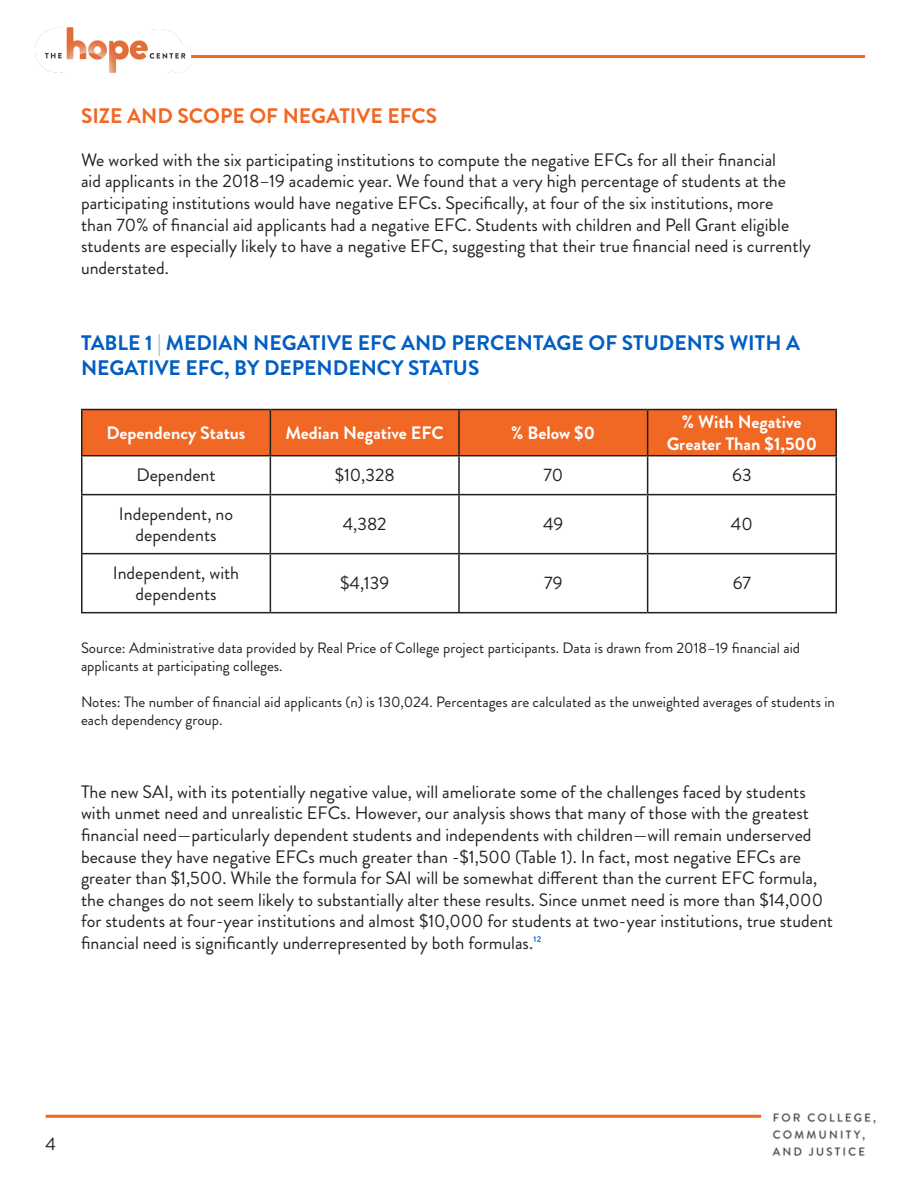
<style>
.page{position:relative;width:918px;height:1188px;background:#fff}
.page>*{position:absolute;margin:0;border:0;box-sizing:border-box;transform-origin:0 0}
.t1{font:700 21px/25.2px "Brandon Grotesque";color:#005ec2}
.t2{font:700 21px "Brandon Grotesque";color:#f16724}
.t3{font:18px/21.6px "Brandon Grotesque";color:#231f20}
.t4{font:700 18px/21.6px "Brandon Grotesque";color:#fff;text-align:center}
.t5{font:15px/18px "Brandon Grotesque";color:#231f20}
.s1{color:#b5b4b5}
.s2{font-family:"Brandon Text";color:#005ec2}
</style>
<div class="page">
<img style="left:772px;top:1113px;width:104px;height:44px">
<hr style="left:46px;top:1115px;width:715px;height:3px;background:#f16724">
<img style="left:36px;top:27px;width:157px;height:47px">
<hr style="left:191px;top:55px;width:674px;height:3px;background:#f16724">
<div style="left:82px;top:410px;width:754px;height:45px;background:#f16724"></div>
<hr style="left:81px;top:409px;width:189px;height:1px;background:#231f20">
<hr style="left:81px;top:410px;width:1px;height:45px;background:#231f20">
<hr style="left:270px;top:409px;width:189px;height:1px;background:#231f20">
<hr style="left:270px;top:410px;width:1px;height:45px;background:#231f20">
<hr style="left:459px;top:409px;width:189px;height:1px;background:#231f20">
<hr style="left:458px;top:410px;width:2px;height:45px;background:#231f20">
<hr style="left:648px;top:409px;width:189px;height:1px;background:#231f20">
<hr style="left:647px;top:410px;width:1px;height:45px;background:#231f20">
<hr style="left:836px;top:410px;width:1px;height:45px;background:#231f20">
<hr style="left:81px;top:455px;width:189px;height:1px;background:#231f20">
<hr style="left:81px;top:456px;width:1px;height:38px;background:#231f20">
<hr style="left:270px;top:455px;width:189px;height:1px;background:#231f20">
<hr style="left:270px;top:456px;width:1px;height:38px;background:#231f20">
<hr style="left:459px;top:455px;width:189px;height:1px;background:#231f20">
<hr style="left:458px;top:456px;width:2px;height:38px;background:#231f20">
<hr style="left:648px;top:455px;width:189px;height:1px;background:#231f20">
<hr style="left:647px;top:456px;width:1px;height:38px;background:#231f20">
<hr style="left:836px;top:456px;width:1px;height:38px;background:#231f20">
<hr style="left:81px;top:494px;width:189px;height:1px;background:#231f20">
<hr style="left:81px;top:495px;width:1px;height:58px;background:#231f20">
<hr style="left:270px;top:494px;width:189px;height:1px;background:#231f20">
<hr style="left:270px;top:495px;width:1px;height:58px;background:#231f20">
<hr style="left:459px;top:494px;width:189px;height:1px;background:#231f20">
<hr style="left:458px;top:495px;width:2px;height:58px;background:#231f20">
<hr style="left:648px;top:494px;width:189px;height:1px;background:#231f20">
<hr style="left:647px;top:495px;width:1px;height:58px;background:#231f20">
<hr style="left:836px;top:495px;width:1px;height:58px;background:#231f20">
<hr style="left:81px;top:553px;width:189px;height:1px;background:#231f20">
<hr style="left:81px;top:554px;width:1px;height:58px;background:#231f20">
<hr style="left:270px;top:553px;width:189px;height:1px;background:#231f20">
<hr style="left:270px;top:554px;width:1px;height:58px;background:#231f20">
<hr style="left:459px;top:553px;width:189px;height:1px;background:#231f20">
<hr style="left:458px;top:554px;width:2px;height:58px;background:#231f20">
<hr style="left:648px;top:553px;width:189px;height:1px;background:#231f20">
<hr style="left:647px;top:554px;width:1px;height:58px;background:#231f20">
<hr style="left:836px;top:554px;width:1px;height:58px;background:#231f20">
<hr style="left:81px;top:612px;width:189px;height:1px;background:#231f20">
<hr style="left:270px;top:612px;width:189px;height:1px;background:#231f20">
<hr style="left:459px;top:612px;width:189px;height:1px;background:#231f20">
<hr style="left:648px;top:612px;width:189px;height:1px;background:#231f20">
<p class="t2" style="left:81px;top:101px;width:358px">SIZE AND SCOPE OF NEGATIVE EFCS</p>
<p class="t3" style="left:81px;top:149px;width:731px">We worked with the six participating institutions to compute the negative EFCs for all their financial<br>aid applicants in the 2018–19 academic year. We found that a very high percentage of students at the participating institutions would have negative EFCs. Specifically, at four of the six institutions, more<br>than 70% of financial aid applicants had a negative EFC. Students with children and Pell Grant eligible students are especially likely to have a negative EFC, suggesting that their true financial need is currently understated.</p>
<p class="t1" style="left:81px;top:330px;width:721px">TABLE 1 <span class="s1">|</span> MEDIAN NEGATIVE EFC AND PERCENTAGE OF STUDENTS WITH A<br>NEGATIVE EFC, BY DEPENDENCY STATUS</p>
<p class="t4" style="left:107px;top:422px;width:140px">Dependency Status</p>
<p class="t4" style="left:285px;top:422px;width:160px">Median Negative EFC</p>
<p class="t4" style="left:512px;top:422px;width:85px">% Below $0</p>
<p class="t4" style="left:667px;top:411px;width:152px">% With Negative<br>Greater Than $1,500</p>
<p class="t3" style="left:136px;top:465px;width:81px">Dependent</p>
<p class="t3" style="left:335px;top:465px;width:61px">$10,328</p>
<p class="t3" style="left:543px;top:465px;width:21px">70</p>
<p class="t3" style="left:732px;top:465px;width:21px">63</p>
<p class="t3" style="left:119px;top:503px;width:116px;text-align:center">Independent, no dependents</p>
<p class="t3" style="left:343px;top:514px;width:45px">4,382</p>
<p class="t3" style="left:543px;top:514px;width:22px">49</p>
<p class="t3" style="left:731px;top:514px;width:23px">40</p>
<p class="t3" style="left:113px;top:562px;width:128px;text-align:center">Independent, with dependents</p>
<p class="t3" style="left:340px;top:573px;width:50px">$4,139</p>
<p class="t3" style="left:544px;top:573px;width:20px">79</p>
<p class="t3" style="left:733px;top:573px;width:17px">67</p>
<p class="t5" style="left:81px;top:639px;width:721px">Source: Administrative data provided by Real Price of College project participants. Data is drawn from 2018–19 financial aid applicants at participating colleges.</p>
<p class="t5" style="left:81px;top:693px;width:755px">Notes: The number of financial aid applicants (n) is 130,024. Percentages are calculated as the unweighted averages of students in each dependency group.</p>
<p class="t3" style="left:81px;top:781px;width:754px">The new SAI, with its potentially negative value, will ameliorate some of the challenges faced by students with unmet need and unrealistic EFCs. However, our analysis shows that many of those with the greatest financial need—particularly dependent students and independents with children—will remain underserved because they have negative EFCs much greater than -$1,500 (Table 1). In fact, most negative EFCs are greater than $1,500. While the formula for SAI will be somewhat different than the current EFC formula, the changes do not seem likely to substantially alter these results. Since unmet need is more than $14,000 for students at four-year institutions and almost $10,000 for students at two-year institutions, true student financial need is significantly underrepresented by both formulas.<span class="s2">12</span></p>
<p class="t3" style="left:46px;top:1133px;width:12px">4</p>
</div>
